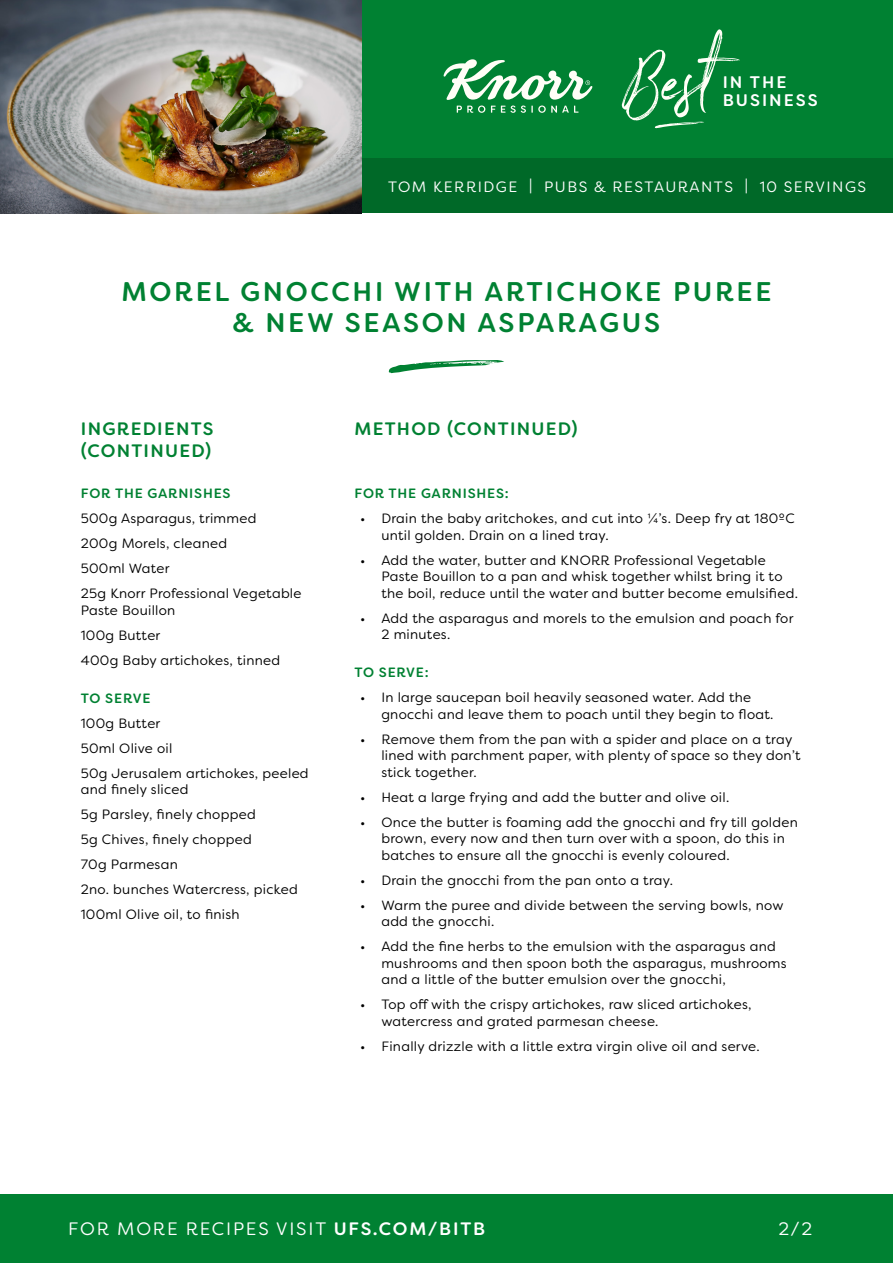
<style>
.page{position:relative;width:893px;height:1263px;background:#fff}
.page>*{position:absolute;margin:0;border:0;box-sizing:border-box;transform-origin:0 0}
.t1{font:500 27px/31.5px "Filson Soft";letter-spacing:.1em;color:#008132;text-align:center}
.t2{font:500 18px/21.6px "Filson Soft";letter-spacing:.07em;color:#008132}
.t3{font:18px "Filson Soft";letter-spacing:.1em;color:#fff}
.t4{font:500 16.8px/18.1px "Filson Soft";letter-spacing:.12em;color:#fff}
.t5{font:15px "Filson Soft";letter-spacing:.1em;color:#fff}
.t6{font:13.5px/16.5px "Filson Soft";letter-spacing:.02em;color:#000}
.t7{font:500 13.5px "Filson Soft";letter-spacing:.06em;color:#008132}
.s1{font-weight:500}
</style>
<div class="page">
<div style="left:361px;top:157px;width:532px;height:56px;background:#006928"></div>
<div style="left:361px;top:0;width:532px;height:157px;background:#008132"></div>
<svg style="left:444px;top:59px;width:149px;height:41px"></svg>
<svg style="left:457px;top:106px;width:28px;height:7px"></svg>
<svg style="left:491px;top:106px;width:87px;height:7px"></svg>
<svg style="left:622px;top:29px;width:118px;height:99px"></svg>
<div style="left:0;top:1195px;width:893px;height:68px;background:#008132"></div>
<svg style="left:389px;top:360px;width:115px;height:13px"></svg>
<img style="left:0;top:0;width:361px;height:213px">
<p class="t4" style="left:723px;top:73px;width:97px">IN THE<br>BUSINESS</p>
<p class="t5" style="left:388px;top:177px;width:480px">TOM KERRIDGE | PUBS &amp; RESTAURANTS | 10 SERVINGS</p>
<h1 class="t1" style="left:121px;top:276px;width:652px">MOREL GNOCCHI WITH ARTICHOKE PUREE &amp; NEW SEASON ASPARAGUS</h1>
<h2 class="t2" style="left:81px;top:418px;width:134px">INGREDIENTS (CONTINUED)</h2>
<h2 class="t2" style="left:355px;top:418px;width:225px">METHOD (CONTINUED)</h2>
<p class="t7" style="left:81px;top:485px;width:151px">FOR THE GARNISHES</p>
<p class="t6" style="left:81px;top:506px;width:222px;line-height:25px">500g Asparagus, trimmed<br>200g Morels, cleaned<br>500ml Water<br>25g Knorr Professional Vegetable</p>
<p class="t6" style="left:81px;top:597px;width:201px;line-height:25px">Paste Bouillon<br>100g Butter<br>400g Baby artichokes, tinned</p>
<p class="t7" style="left:81px;top:689px;width:71px">TO SERVE</p>
<p class="t6" style="left:81px;top:710px;width:229px;line-height:25px">100g Butter<br>50ml Olive oil<br>50g Jerusalem artichokes, peeled</p>
<p class="t6" style="left:81px;top:777px;width:218px;line-height:25px">and finely sliced<br>5g Parsley, finely chopped<br>5g Chives, finely chopped<br>70g Parmesan<br>2no. bunches Watercress, picked<br>100ml Olive oil, to finish</p>
<p class="t7" style="left:354px;top:485px;width:156px">FOR THE GARNISHES:</p>
<p class="t6" style="left:381px;top:510px;width:415px;text-indent:-21px">• Drain the baby aritchokes, and cut into ¼’s. Deep fry at 180ºC until golden. Drain on a lined tray.</p>
<p class="t6" style="left:381px;top:552px;width:418px;text-indent:-21px">• Add the water, butter and KNORR Professional Vegetable<br>Paste Bouillon to a pan and whisk together whilst bring it to the boil, reduce until the water and butter become emulsified.</p>
<p class="t6" style="left:381px;top:610px;width:414px;text-indent:-21px">• Add the asparagus and morels to the emulsion and poach for<br>2 minutes.</p>
<p class="t7" style="left:354px;top:664px;width:76px">TO SERVE:</p>
<p class="t6" style="left:381px;top:689px;width:394px;text-indent:-21px">• In large saucepan boil heavily seasoned water. Add the gnocchi and leave them to poach until they begin to float.</p>
<p class="t6" style="left:381px;top:730px;width:421px;text-indent:-21px">• Remove them from the pan with a spider and place on a tray lined with parchment paper, with plenty of space so they don’t stick together.</p>
<p class="t6" style="left:360px;top:788px;width:371px">• Heat a large frying and add the butter and olive oil.</p>
<p class="t6" style="left:381px;top:813px;width:418px;text-indent:-21px">• Once the butter is foaming add the gnocchi and fry till golden brown, every now and then turn over with a spoon, do this in batches to ensure all the gnocchi is evenly coloured.</p>
<p class="t6" style="left:360px;top:871px;width:314px">• Drain the gnocchi from the pan onto a tray.</p>
<p class="t6" style="left:381px;top:896px;width:404px;text-indent:-21px">• Warm the puree and divide between the serving bowls, now add the gnocchi.</p>
<p class="t6" style="left:381px;top:938px;width:407px;text-indent:-21px">• Add the fine herbs to the emulsion with the asparagus and mushrooms and then spoon both the asparagus, mushrooms and a little of the butter emulsion over the gnocchi,</p>
<p class="t6" style="left:381px;top:996px;width:372px;text-indent:-21px">• Top off with the crispy artichokes, raw sliced artichokes, watercress and grated parmesan cheese.</p>
<p class="t6" style="left:360px;top:1037px;width:401px">• Finally drizzle with a little extra virgin olive oil and serve.</p>
<h2 class="t3" style="left:68px;top:1217px;width:418px">FOR MORE RECIPES VISIT <span class="s1">UFS.COM/BITB</span></h2>
<h2 class="t3" style="left:778px;top:1217px;width:35px">2/2</h2>
</div>
